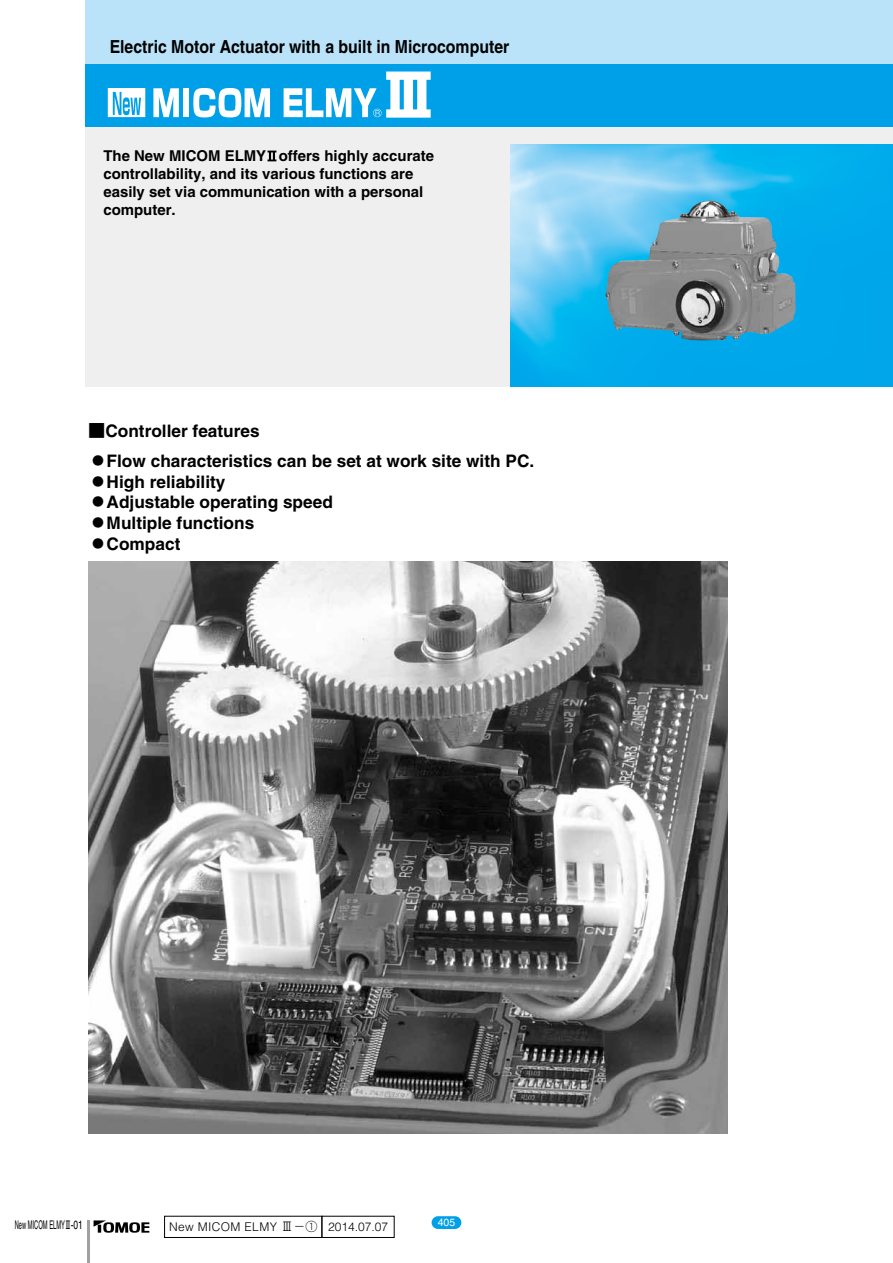
<style>
.page{position:relative;width:893px;height:1263px;background:#fff}
.page>*{position:absolute;margin:0;border:0;box-sizing:border-box;transform-origin:0 0}
.t1{font:800 58.5px "Shin Go Pro";color:#fff;scale:.96 1}
.t2{font:700 18px "Helvetica";color:#000;scale:.88 1}
.t3{font:700 17.25px "Helvetica";color:#000}
.t4{font:700 15px/18px "Helvetica";color:#000}
.t5{font:300 12px "Helvetica";letter-spacing:.03em;color:#000}
.t6{font:12px "Helvetica";color:#000;scale:.48 1}
.t7{font:10.5px "Helvetica";color:#fff}
.s1{font-family:"Shin Go Pro"}
.s2{font-family:"Shin Go Pro";font-size:10.8px}
</style>
<div class="page">
<svg style="left:94px;top:1220px;width:12px;height:7px"></svg>
<svg style="left:98px;top:1222px;width:51px;height:11px"></svg>
<hr style="left:87px;top:1220px;width:3px;height:43px;background:#9fa0a0">
<div style="left:85px;top:0;width:808px;height:387px;background:#efefef"></div>
<div style="left:85px;top:64px;width:808px;height:63px;background:#00a0e9"></div>
<div style="left:85px;top:0;width:808px;height:64px;background:#bae3f9"></div>
<img style="left:88px;top:562px;width:639px;height:571px">
<img style="left:510px;top:144px;width:383px;height:243px">
<img style="left:605px;top:201px;width:191px;height:139px">
<svg style="left:267px;top:151px;width:9px;height:10px"></svg>
<svg style="left:108px;top:88px;width:37px;height:29px"></svg>
<svg style="left:153px;top:88px;width:26px;height:29px"></svg>
<div style="left:183px;top:88px;width:6px;height:29px;background:#fff"></div>
<svg style="left:193px;top:88px;width:77px;height:29px"></svg>
<svg style="left:284px;top:88px;width:97px;height:29px"></svg>
<div style="left:164px;top:1216px;width:158px;height:22px;border:1px solid #000"></div>
<div style="left:321px;top:1216px;width:74px;height:22px;border:1px solid #000"></div>
<div style="left:432px;top:1216px;width:29px;height:13px;background:#00a0e9;border-radius:6px"></div>
<p class="t2" style="left:110px;top:35px;width:456px">Electric Motor Actuator with a built in Microcomputer</p>
<h1 class="t1" style="left:380px;top:49px;width:60px">Ⅲ</h1>
<p class="t4" style="left:103px;top:146px;width:332px">The New MICOM ELMY offers highly accurate controllability, and its various functions are easily set via communication with a personal computer.</p>
<p class="t3" style="left:88px;top:421px;width:173px"><span class="s1">■</span>Controller features</p>
<p class="t3" style="left:89px;top:450px;width:446px"><span class="s1">●</span>Flow characteristics can be set at work site with PC.</p>
<p class="t3" style="left:89px;top:471px;width:138px"><span class="s1">●</span>High reliability</p>
<p class="t3" style="left:89px;top:492px;width:245px"><span class="s1">●</span>Adjustable operating speed</p>
<p class="t3" style="left:89px;top:513px;width:166px"><span class="s1">●</span>Multiple functions</p>
<p class="t3" style="left:89px;top:533px;width:93px"><span class="s1">●</span>Compact</p>
<p class="t6" style="left:15px;top:1218px;width:143px">New MICOM ELMY<span class="s2">Ⅲ</span>-01</p>
<p class="t5" style="left:169px;top:1219px;width:221px">New MICOM ELMY <span class="s1">Ⅲ－①</span> 2014.07.07</p>
<p class="t7" style="left:438px;top:1216px;width:19px">405</p>
</div>
